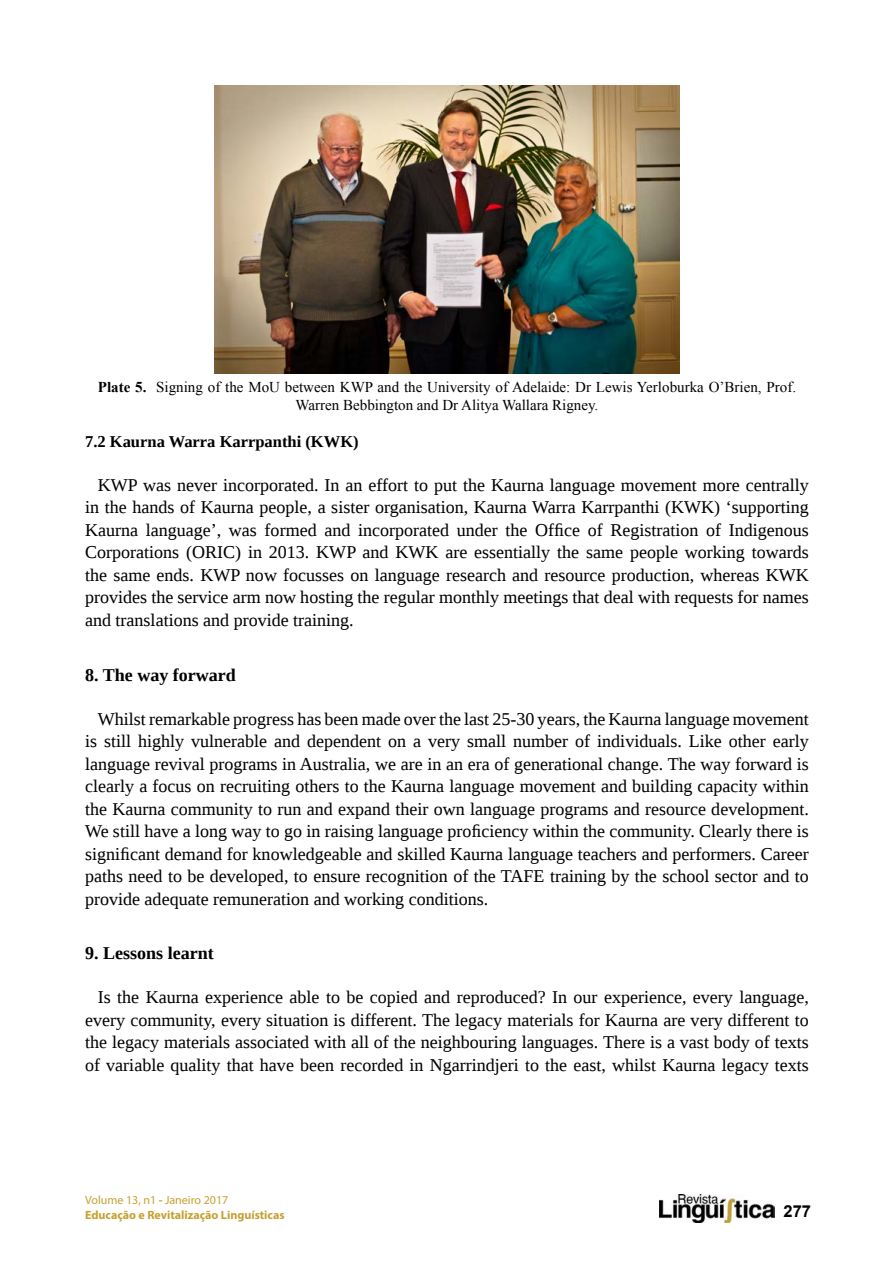
<style>
.page{position:relative;width:894px;height:1263px;background:#fff}
.page>*{position:absolute;margin:0;border:0;box-sizing:border-box;transform-origin:0 0}
.t1{font:18px/22.5px "Liberation Serif";color:#000;text-align:justify}
.t2{font:700 18px "Liberation Serif";color:#000}
.t3{font:700 16.5px "Liberation Serif";color:#000}
.t4{font:700 16.5px "Arial";color:#000}
.t5{font:15px/18px "Times New Roman";color:#000;text-align:center}
.t6{font:700 12px/14.4px "Myriad Pro";color:#c5a131}
.s1{font-weight:700}
.s2{font-weight:400}
</style>
<div class="page">
<img style="left:659px;top:1194px;width:115px;height:28px">
<img style="left:214px;top:85px;width:465px;height:288px">
<p class="t5" style="left:98px;top:377px;width:699px"><span class="s1">Plate 5.</span> Signing of the MoU between KWP and the University of Adelaide: Dr Lewis Yerloburka O’Brien, Prof.<br>Warren Bebbington and Dr Alitya Wallara Rigney.</p>
<p class="t3" style="left:85px;top:430px;width:275px">7.2 Kaurna Warra Karrpanthi (KWK)</p>
<p class="t1" style="left:85px;top:473px;width:725px;text-indent:13px">KWP was never incorporated. In an effort to put the Kaurna language movement more centrally in the hands of Kaurna people, a sister organisation, Kaurna Warra Karrpanthi (KWK) ‘supporting Kaurna language’, was formed and incorporated under the Office of Registration of Indigenous Corporations (ORIC) in 2013. KWP and KWK are essentially the same people working towards the same ends. KWP now focusses on language research and resource production, whereas KWK provides the service arm now hosting the regular monthly meetings that deal with requests for names and translations and provide training.</p>
<p class="t2" style="left:85px;top:662px;width:152px">8. The way forward</p>
<p class="t1" style="left:85px;top:707px;width:725px;text-indent:13px">Whilst remarkable progress has been made over the last 25-30 years, the Kaurna language movement is still highly vulnerable and dependent on a very small number of individuals. Like other early language revival programs in Australia, we are in an era of generational change. The way forward is clearly a focus on recruiting others to the Kaurna language movement and building capacity within the Kaurna community to run and expand their own language programs and resource development.<br>We still have a long way to go in raising language proficiency within the community. Clearly there is significant demand for knowledgeable and skilled Kaurna language teachers and performers. Career paths need to be developed, to ensure recognition of the TAFE training by the school sector and to provide adequate remuneration and working conditions.</p>
<p class="t2" style="left:85px;top:941px;width:130px">9. Lessons learnt</p>
<p class="t1" style="left:85px;top:986px;width:725px;text-indent:13px">Is the Kaurna experience able to be copied and reproduced? In our experience, every language, every community, every situation is different. The legacy materials for Kaurna are very different to the legacy materials associated with all of the neighbouring languages. There is a vast body of texts of variable quality that have been recorded in Ngarrindjeri to the east, whilst Kaurna legacy texts</p>
<p class="t6" style="left:85px;top:1192px;width:201px"><span class="s2">Volume 13, n1</span> - <span class="s2">Janeiro 2017<br></span>Educação e Revitalização Linguísticas</p>
<p class="t4" style="left:783px;top:1199px;width:29px">277</p>
</div>
